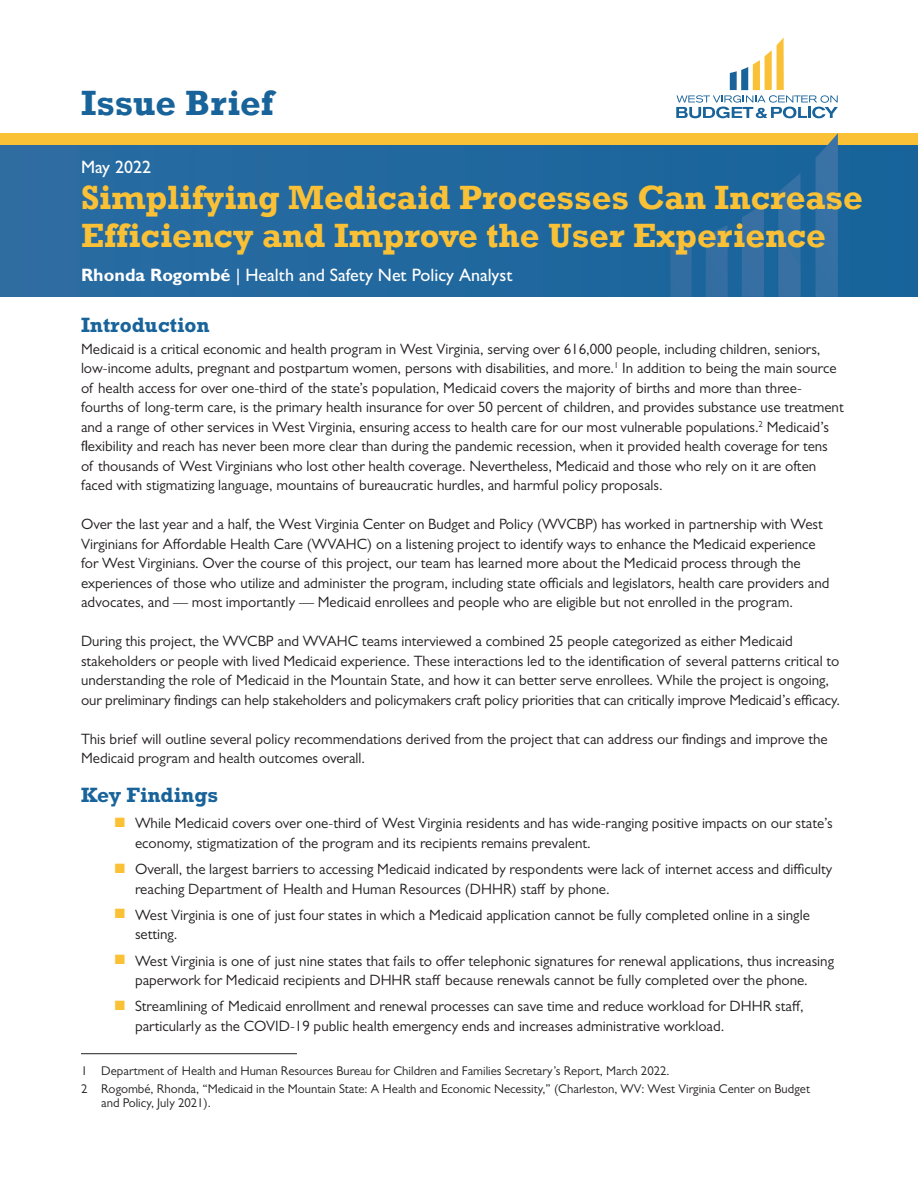
<style>
.page{position:relative;width:918px;height:1188px;background:#fff}
.page>*{position:absolute;margin:0;border:0;box-sizing:border-box;transform-origin:0 0}
.t1{font:700 36px "Rockwell";color:#18639a}
.Title_Line_1{font:700 34.5px/37.5px "Rockwell";color:#fac136}
.Subheads{font:700 21px "Rockwell Std";color:#18639a}
.Title_Box_Date_and_A{font:500 18px "Gill Sans MT Pro";color:#fff}
.COPY{font:15px/19.5px "Gill Sans MT Pro";color:#231f20}
.LIST{font:15px/19.5px "Gill Sans MT Pro";color:#231f20}
.Footnotes{font:12.75px/14.2px "Gill Sans MT Pro";color:#231f20}
.s1{font-weight:700}
.s2{color:#fac136}
</style>
<div class="page">
<div style="left:0;top:143px;width:918px;height:154px;background:#22689f"></div>
<svg style="left:676px;top:37px;width:162px;height:81px"></svg>
<div style="left:0;top:133px;width:918px;height:12px;background:#fac136"></div>
<svg style="left:671px;top:133px;width:167px;height:164px"></svg>
<hr style="left:81px;top:1053px;width:216px;height:1px;background:#231f20">
<h1 class="t1" style="left:81px;top:81px;width:194px">Issue Brief</h1>
<p class="Title_Box_Date_and_A" style="left:81px;top:156px;width:72px">May 2022</p>
<p class="Title_Line_1" style="left:81px;top:179px;width:783px">Simplifying Medicaid Processes Can Increase<br>Efficiency and Improve the User Experience</p>
<p class="Title_Box_Date_and_A" style="left:81px;top:264px;width:433px"><span class="s1">Rhonda Rogombé</span> | Health and Safety Net Policy Analyst</p>
<p class="Subheads" style="left:81px;top:312px;width:130px">Introduction</p>
<p class="COPY" style="left:81px;top:339px;width:764px">Medicaid is a critical economic and health program in West Virginia, serving over 616,000 people, including children, seniors, low-income adults, pregnant and postpartum women, persons with disabilities, and more.<sup>1</sup> In addition to being the main source of health access for over one-third of the state’s population, Medicaid covers the majority of births and more than three&shy;fourths of long-term care, is the primary health insurance for over 50 percent of children, and provides substance use treatment and a range of other services in West Virginia, ensuring access to health care for our most vulnerable populations.<sup>2</sup> Medicaid’s flexibility and reach has never been more clear than during the pandemic recession, when it provided health coverage for tens<br>of thousands of West Virginians who lost other health coverage. Nevertheless, Medicaid and those who rely on it are often faced with stigmatizing language, mountains of bureaucratic hurdles, and harmful policy proposals.</p>
<p class="COPY" style="left:81px;top:514px;width:750px">Over the last year and a half, the West Virginia Center on Budget and Policy (WVCBP) has worked in partnership with West Virginians for Affordable Health Care (WVAHC) on a listening project to identify ways to enhance the Medicaid experience for West Virginians. Over the course of this project, our team has learned more about the Medicaid process through the experiences of those who utilize and administer the program, including state officials and legislators, health care providers and advocates, and — most importantly — Medicaid enrollees and people who are eligible but not enrolled in the program.</p>
<p class="COPY" style="left:81px;top:631px;width:761px">During this project, the WVCBP and WVAHC teams interviewed a combined 25 people categorized as either Medicaid stakeholders or people with lived Medicaid experience. These interactions led to the identification of several patterns critical to understanding the role of Medicaid in the Mountain State, and how it can better serve enrollees. While the project is ongoing, our preliminary findings can help stakeholders and policymakers craft policy priorities that can critically improve Medicaid’s efficacy.</p>
<p class="COPY" style="left:81px;top:729px;width:748px">This brief will outline several policy recommendations derived from the project that can address our findings and improve the<br>Medicaid program and health outcomes overall.</p>
<p class="Subheads" style="left:81px;top:783px;width:139px">Key Findings</p>
<p class="LIST" style="left:135px;top:814px;width:699px;text-indent:-20px"><span class="s2">■</span> While Medicaid covers over one-third of West Virginia residents and has wide-ranging positive impacts on our state’s economy, stigmatization of the program and its recipients remains prevalent.</p>
<p class="LIST" style="left:135px;top:859px;width:699px;text-indent:-20px"><span class="s2">■</span> Overall, the largest barriers to accessing Medicaid indicated by respondents were lack of internet access and difficulty reaching Department of Health and Human Resources (DHHR) staff by phone.</p>
<p class="LIST" style="left:135px;top:905px;width:677px;text-indent:-20px"><span class="s2">■</span> West Virginia is one of just four states in which a Medicaid application cannot be fully completed online in a single setting.</p>
<p class="LIST" style="left:115px;top:951px;width:721px;text-align:center"><span class="s2">■</span> West Virginia is one of just nine states that fails to offer telephonic signatures for renewal applications, thus increasing paperwork for Medicaid recipients and DHHR staff because renewals cannot be fully completed over the phone.</p>
<p class="LIST" style="left:135px;top:997px;width:670px;text-indent:-20px"><span class="s2">■</span> Streamlining of Medicaid enrollment and renewal processes can save time and reduce workload for DHHR staff, particularly as the COVID-19 public health emergency ends and increases administrative workload.</p>
<p class="Footnotes" style="left:81px;top:1063px;width:590px">1 Department of Health and Human Resources Bureau for Children and Families Secretary’s Report, March 2022.</p>
<p class="Footnotes" style="left:101px;top:1081px;width:710px;text-indent:-20px">2 Rogombé, Rhonda, “Medicaid in the Mountain State: A Health and Economic Necessity,” (Charleston, WV: West Virginia Center on Budget and Policy, July 2021).</p>
</div>
